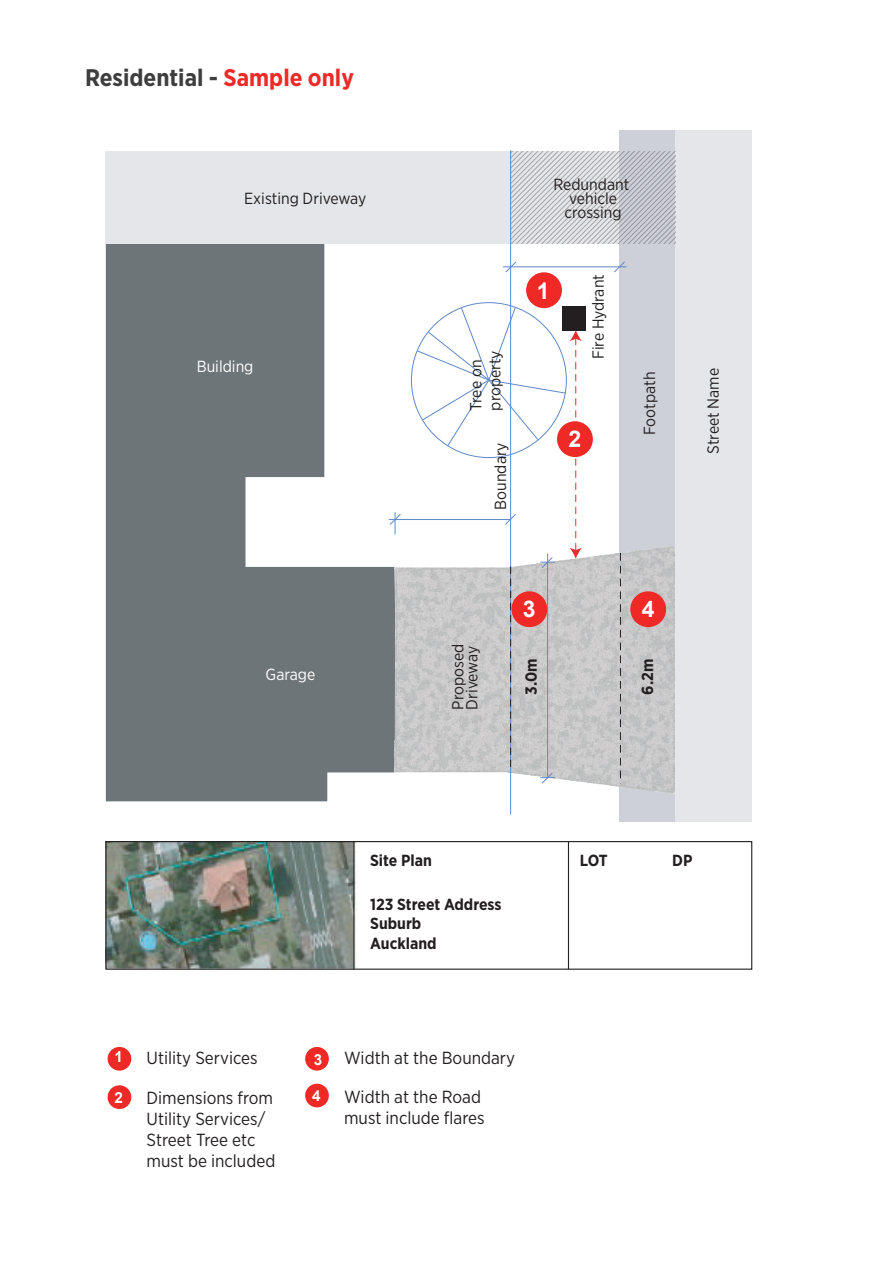
<style>
.page{position:relative;width:893px;height:1263px;background:#fff}
.page>*{position:absolute;margin:0;border:0;box-sizing:border-box;transform-origin:0 0}
.t1{font:700 24px "Gotham Narrow";color:#3e3e3f}
.t2{font:700 23.1px "Arial";color:#fff}
.t3{font:17.55px/21px "Gotham Narrow";color:#231f20}
.t4{font:16.05px/14.1px "Gotham Narrow";color:#231f20}
.t5{font:700 16.05px/19.4px "Gotham Narrow";color:#231f20}
.t6{font:16.05px "Gotham Narrow";color:#fff}
.t7{font:700 15.3px "Arial";color:#fff}
.s1{color:#ee2926}
.s2{font-family:"Arial";font-weight:700;font-size:15.3px;color:#fff}
</style>
<div class="page">
<svg style="left:106px;top:243px;width:292px;height:558px;fill:#6e7579"></svg>
<img style="left:107px;top:843px;width:249px;height:125px">
<div style="left:105px;top:151px;width:570px;height:92px;background:#e5e6ea"></div>
<div style="left:620px;top:131px;width:57px;height:691px;background:#ced0d8"></div>
<div style="left:676px;top:131px;width:76px;height:691px;background:#e5e6ea"></div>
<svg style="left:511px;top:151px;width:164px;height:92px"></svg>
<img style="left:340px;top:492px;width:336px;height:356px">
<svg style="left:394px;top:546px;width:280px;height:248px;fill:#c9c9c9"></svg>
<hr style="left:510px;top:150px;width:1px;height:664px;background:#5f8ac7">
<hr style="left:503px;top:266px;width:123px;height:1px;background:#5f8ac7">
<hr style="left:389px;top:519px;width:122px;height:1px;background:#5f8ac7">
<svg style="left:389px;top:512px;width:12px;height:22px"></svg>
<svg style="left:505px;top:261px;width:12px;height:12px"></svg>
<svg style="left:613px;top:261px;width:12px;height:12px"></svg>
<svg style="left:620px;top:553px;width:1px;height:231px"></svg>
<div style="left:563px;top:306px;width:23px;height:25px;background:#231f20"></div>
<div style="left:526px;top:272px;width:36px;height:36px;background:#ee2926;border-radius:50%"></div>
<div style="left:108px;top:1047px;width:23px;height:23px;background:#ee2926;border-radius:50%"></div>
<svg style="left:411px;top:302px;width:171px;height:482px"></svg>
<div style="left:557px;top:421px;width:36px;height:36px;background:#ee2926;border-radius:50%"></div>
<div style="left:511px;top:591px;width:36px;height:36px;background:#ee2926;border-radius:50%"></div>
<div style="left:630px;top:591px;width:36px;height:36px;background:#ee2926;border-radius:50%"></div>
<div style="left:105px;top:841px;width:647px;height:129px;border:1px solid #231f20"></div>
<div style="left:305px;top:1047px;width:24px;height:23px;background:#ee2926;border-radius:50%"></div>
<div style="left:305px;top:1084px;width:24px;height:23px;background:#ee2926;border-radius:50%"></div>
<div style="left:108px;top:1085px;width:23px;height:24px;background:#ee2926;border-radius:50%"></div>
<hr style="left:568px;top:841px;width:1px;height:128px;background:#231f20">
<hr style="left:353px;top:841px;width:2px;height:128px;background:#231f20">
<h1 class="t1" style="left:85px;top:62px;width:270px">Residential - <span class="s1">Sample only</span></h1>
<p class="t4" style="left:244px;top:191px;width:124px">Existing Driveway</p>
<p class="t6" style="left:197px;top:357px;width:58px">Building</p>
<p class="t6" style="left:266px;top:664px;width:51px">Garage</p>
<p class="t4" style="left:466px;top:410px;width:62px;line-height:19.4px;rotate:-90deg">Tree on property</p>
<p class="t4" style="left:493px;top:510px;width:69px;rotate:-90deg">Boundary</p>
<p class="t4" style="left:553px;top:177px;width:77px;text-align:center">Redundant vehicle crossing</p>
<h2 class="t2" style="left:537px;top:276px;width:14px">1</h2>
<p class="t4" style="left:591px;top:359px;width:87px;rotate:-90deg">Fire Hydrant</p>
<h2 class="t2" style="left:568px;top:424px;width:14px">2</h2>
<p class="t4" style="left:642px;top:435px;width:65px;rotate:-90deg">Footpath</p>
<p class="t4" style="left:450px;top:709px;width:67px;rotate:-90deg">Proposed<br>Driveway</p>
<h2 class="t2" style="left:523px;top:594px;width:14px">3</h2>
<h2 class="t2" style="left:642px;top:594px;width:14px">4</h2>
<p class="t5" style="left:521px;top:694px;width:38px;rotate:-90deg">3.0m</p>
<p class="t5" style="left:638px;top:694px;width:37px;rotate:-90deg">6.2m</p>
<p class="t4" style="left:706px;top:454px;width:88px;rotate:-90deg">Street Name</p>
<p class="t5" style="left:370px;top:850px;width:63px">Site Plan</p>
<p class="t5" style="left:370px;top:895px;width:133px">123 Street Address<br>Suburb<br>Auckland</p>
<p class="t7" style="left:115px;top:1047px;width:10px">1</p>
<p class="t3" style="left:147px;top:1047px;width:113px">Utility Services</p>
<p class="t3" style="left:314px;top:1047px;width:203px"><span class="s2">3</span> Width at the Boundary</p>
<p class="t7" style="left:312px;top:1086px;width:10px">4</p>
<p class="t3" style="left:344px;top:1085px;width:142px">Width at the Road must include flares</p>
<p class="t7" style="left:115px;top:1087px;width:10px">2</p>
<p class="t3" style="left:147px;top:1087px;width:130px">Dimensions from<br>Utility Services/<br>Street Tree etc must be included</p>
<p class="t5" style="left:580px;top:850px;width:29px">LOT</p>
<p class="t5" style="left:672px;top:850px;width:22px">DP</p>
</div>
